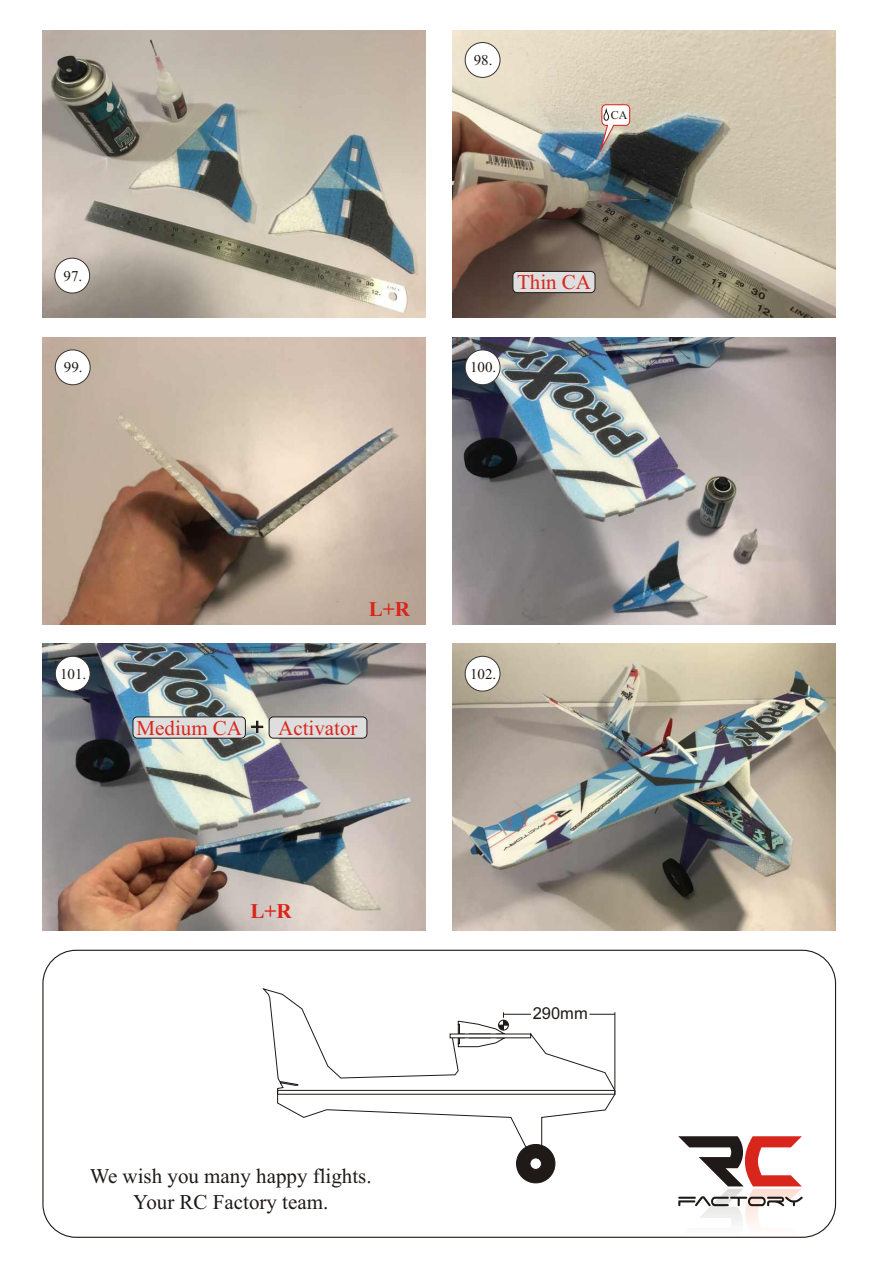
<style>
.page{position:relative;width:893px;height:1263px;background:#fff}
.page>*{position:absolute;margin:0;border:0;box-sizing:border-box;transform-origin:0 0}
.t1{font:21px/25.8px "Times New Roman";color:#1f1a17;text-align:center}
.t2{font:21px "Times New Roman";color:#d9261c}
.t3{font:700 21px "Times New Roman";color:#d9261c}
.t4{font:16.5px "Arial";color:#1f1a17}
.t5{font:15px "Times New Roman";color:#1f1a17}
.t6{font:12px "Times New Roman";color:#1f1a17}
.s1{font-weight:700;color:#1f1a17}
</style>
<div class="page">
<img style="left:679px;top:1189px;width:63px;height:35px">
<img style="left:742px;top:1189px;width:59px;height:37px">
<svg style="left:678px;top:1136px;width:124px;height:50px"></svg>
<svg style="left:678px;top:1196px;width:125px;height:10px"></svg>
<img style="left:453px;top:644px;width:382px;height:287px">
<img style="left:43px;top:644px;width:383px;height:287px">
<img style="left:453px;top:338px;width:382px;height:286px">
<img style="left:43px;top:338px;width:383px;height:286px">
<img style="left:453px;top:30px;width:382px;height:287px">
<div style="left:513px;top:271px;width:82px;height:22px;background:#dedede;border:1px solid #1f1a17;border-radius:4px"></div>
<svg style="left:598px;top:104px;width:33px;height:53px"></svg>
<img style="left:43px;top:30px;width:383px;height:287px">
<div style="left:54px;top:258px;width:36px;height:35px;background:#fff;border:1px solid #383330;border-radius:50%"></div>
<div style="left:465px;top:42px;width:35px;height:36px;background:#fff;border:1px solid #383330;border-radius:50%"></div>
<div style="left:55px;top:349px;width:36px;height:36px;background:#fff;border:1px solid #383330;border-radius:50%"></div>
<div style="left:465px;top:349px;width:35px;height:36px;background:#fff;border:1px solid #383330;border-radius:50%"></div>
<div style="left:55px;top:656px;width:36px;height:35px;background:#fff;border:1px solid #383330;border-radius:50%"></div>
<div style="left:465px;top:656px;width:35px;height:35px;background:#fff;border:1px solid #383330;border-radius:50%"></div>
<div style="left:269px;top:717px;width:98px;height:21px;background:#dedede;border:1px solid #1f1a17;border-radius:4px"></div>
<div style="left:133px;top:717px;width:113px;height:21px;background:#dedede;border:1px solid #1f1a17;border-radius:4px"></div>
<div style="left:516px;top:1144px;width:39px;height:39px;background:#1f1a17;border:1px solid #1f1a17;border-radius:50%"></div>
<div style="left:530px;top:1158px;width:12px;height:11px;background:#fff;border:1px solid #1f1a17;border-radius:50%"></div>
<hr style="left:615px;top:1012px;width:1px;height:77px;background:#1f1a17">
<svg style="left:263px;top:988px;width:352px;height:170px"></svg>
<svg style="left:450px;top:1012px;width:81px;height:35px"></svg>
<div style="left:277px;top:1090px;width:338px;height:4px;border:1px solid #1f1a17"></div>
<p class="t5" style="left:474px;top:55px;width:20px">98.</p>
<p class="t6" style="left:611px;top:111px;width:18px">CA</p>
<p class="t5" style="left:64px;top:270px;width:20px">97.</p>
<p class="t2" style="left:517px;top:275px;width:76px">Thin CA</p>
<p class="t5" style="left:64px;top:362px;width:20px">99.</p>
<p class="t5" style="left:470px;top:362px;width:28px">100.</p>
<p class="t3" style="left:369px;top:601px;width:43px">L+R</p>
<p class="t5" style="left:60px;top:668px;width:28px">101.</p>
<p class="t5" style="left:470px;top:668px;width:28px">102.</p>
<p class="t2" style="left:137px;top:720px;width:223px">Medium CA <span class="s1">+</span> Activator</p>
<p class="t3" style="left:250px;top:904px;width:43px">L+R</p>
<p class="t1" style="left:90px;top:1165px;width:283px">We wish you many happy flights.<br>Your RC Factory team.</p>
<p class="t4" style="left:533px;top:1006px;width:57px">290mm</p>
</div>
